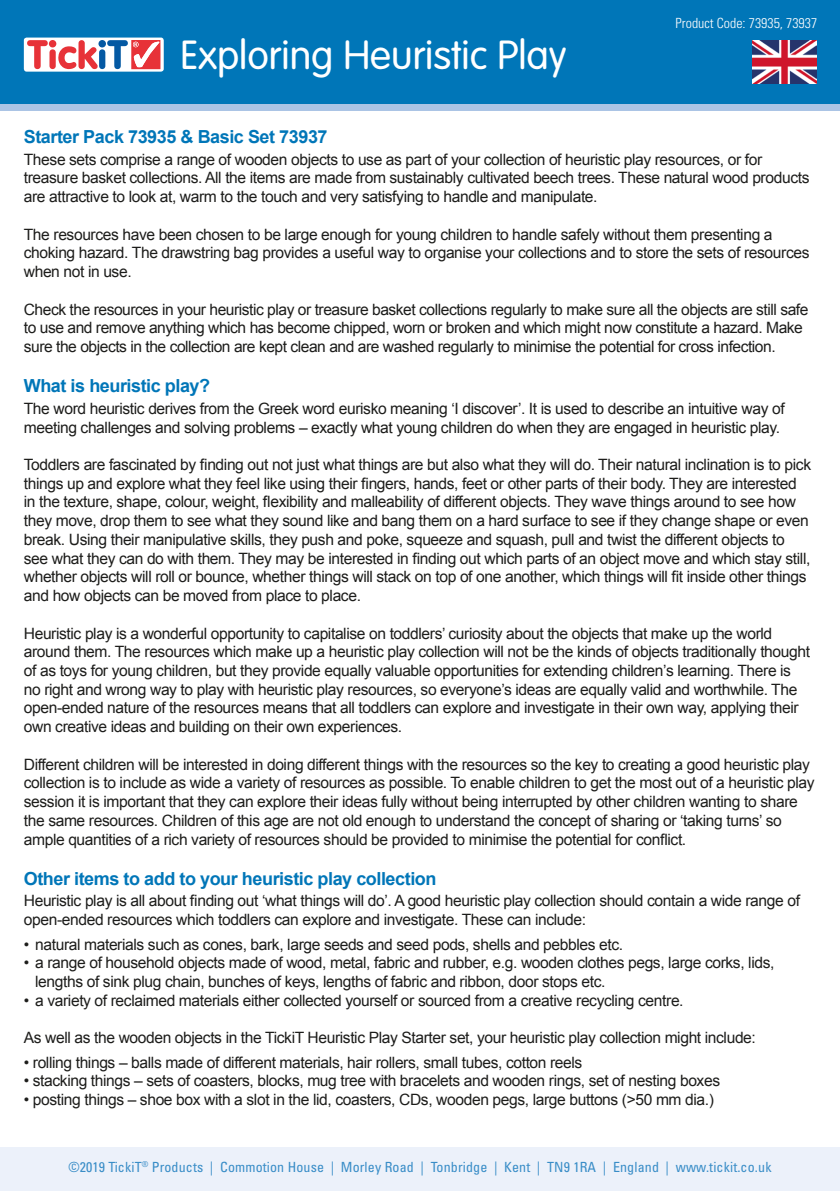
<style>
.page{position:relative;width:840px;height:1191px;background:#fff}
.page>*{position:absolute;margin:0;border:0;box-sizing:border-box;transform-origin:0 0}
.t1{font:300 40px "VAG Rounded";color:#fff}
.t2{font:700 18px "Arial";letter-spacing:-.025em;color:#0076b8}
.t3{font:15.6px/18.8px "Arial";letter-spacing:-.025em;color:#1d1d1b}
.t4{font:condensed 14px "Univers";letter-spacing:.01em;color:#398dc7}
.t5{font:300 condensed 14px "Univers";color:#fff}
</style>
<div class="page">
<div style="left:0;top:22px;width:839px;height:89px;background:#abc4e5"></div>
<div style="left:0;top:0;width:839px;height:103px;background:#0076b8"></div>
<img style="left:752px;top:40px;width:64px;height:44px">
<div style="left:24px;top:38px;width:140px;height:34px;background:#fff;border-radius:3px"></div>
<svg style="left:27px;top:40px;width:133px;height:29px"></svg>
<div style="left:0;top:1147px;width:839px;height:44px;background:#ecf1fa"></div>
<p class="t1" style="left:180px;top:32px;width:387px">Exploring Heuristic Play</p>
<p class="t5" style="left:675px;top:15px;width:143px">Product Code: 73935, 73937</p>
<p class="t2" style="left:24px;top:125px;width:305px">Starter Pack 73935 &amp; Basic Set 73937</p>
<p class="t3" style="left:24px;top:150px;width:786px">These sets comprise a range of wooden objects to use as part of your collection of heuristic play resources, or for treasure basket collections. All the items are made from sustainably cultivated beech trees. These natural wood products are attractive to look at, warm to the touch and very satisfying to handle and manipulate.</p>
<p class="t3" style="left:24px;top:225px;width:786px">The resources have been chosen to be large enough for young children to handle safely without them presenting a choking hazard. The drawstring bag provides a useful way to organise your collections and to store the sets of resources when not in use.</p>
<p class="t3" style="left:24px;top:300px;width:785px">Check the resources in your heuristic play or treasure basket collections regularly to make sure all the objects are still safe to use and remove anything which has become chipped, worn or broken and which might now constitute a hazard. Make sure the objects in the collection are kept clean and are washed regularly to minimise the potential for cross infection.</p>
<p class="t2" style="left:24px;top:374px;width:188px">What is heuristic play?</p>
<p class="t3" style="left:24px;top:399px;width:761px">The word heuristic derives from the Greek word eurisko meaning ‘I discover’. It is used to describe an intuitive way of meeting challenges and solving problems – exactly what young children do when they are engaged in heuristic play.</p>
<p class="t3" style="left:24px;top:455px;width:788px">Toddlers are fascinated by finding out not just what things are but also what they will do. Their natural inclination is to pick things up and explore what they feel like using their fingers, hands, feet or other parts of their body. They are interested in the texture, shape, colour, weight, flexibility and malleability of different objects. They wave things around to see how they move, drop them to see what they sound like and bang them on a hard surface to see if they change shape or even break. Using their manipulative skills, they push and poke, squeeze and squash, pull and twist the different objects to see what they can do with them. They may be interested in finding out which parts of an object move and which stay still, whether objects will roll or bounce, whether things will stack on top of one another, which things will fit inside other things and how objects can be moved from place to place.</p>
<p class="t3" style="left:24px;top:624px;width:787px">Heuristic play is a wonderful opportunity to capitalise on toddlers’ curiosity about the objects that make up the world around them. The resources which make up a heuristic play collection will not be the kinds of objects traditionally thought of as toys for young children, but they provide equally valuable opportunities for extending children’s learning. There is no right and wrong way to play with heuristic play resources, so everyone’s ideas are equally valid and worthwhile. The open-ended nature of the resources means that all toddlers can explore and investigate in their own way, applying their own creative ideas and building on their own experiences.</p>
<p class="t3" style="left:24px;top:755px;width:791px">Different children will be interested in doing different things with the resources so the key to creating a good heuristic play collection is to include as wide a variety of resources as possible. To enable children to get the most out of a heuristic play session it is important that they can explore their ideas fully without being interrupted by other children wanting to share the same resources. Children of this age are not old enough to understand the concept of sharing or ‘taking turns’ so ample quantities of a rich variety of resources should be provided to minimise the potential for conflict.</p>
<p class="t2" style="left:24px;top:866px;width:414px">Other items to add to your heuristic play collection</p>
<p class="t3" style="left:24px;top:891px;width:777px">Heuristic play is all about finding out ‘what things will do’. A good heuristic play collection should contain a wide range of open-ended resources which toddlers can explore and investigate. These can include:</p>
<p class="t3" style="left:24px;top:935px;width:600px">• natural materials such as cones, bark, large seeds and seed pods, shells and pebbles etc.</p>
<p class="t3" style="left:35px;top:953px;width:740px;text-indent:-11px">• a range of household objects made of wood, metal, fabric and rubber, e.g. wooden clothes pegs, large corks, lids, lengths of sink plug chain, bunches of keys, lengths of fabric and ribbon, door stops etc.</p>
<p class="t3" style="left:24px;top:991px;width:661px">• a variety of reclaimed materials either collected yourself or sourced from a creative recycling centre.</p>
<p class="t3" style="left:24px;top:1028px;width:733px">As well as the wooden objects in the TickiT Heuristic Play Starter set, your heuristic play collection might include:</p>
<p class="t3" style="left:24px;top:1053px;width:559px">• rolling things – balls made of different materials, hair rollers, small tubes, cotton reels</p>
<p class="t3" style="left:24px;top:1071px;width:697px">• stacking things – sets of coasters, blocks, mug tree with bracelets and wooden rings, set of nesting boxes</p>
<p class="t3" style="left:24px;top:1090px;width:691px">• posting things – shoe box with a slot in the lid, coasters, CDs, wooden pegs, large buttons (&gt;50 mm dia.)</p>
<p class="t4" style="left:68px;top:1158px;width:704px">©2019 TickiT<sup>®</sup> Products | Commotion House | Morley Road | Tonbridge | Kent | TN9 1RA | England | www.tickit.co.uk</p>
</div>
